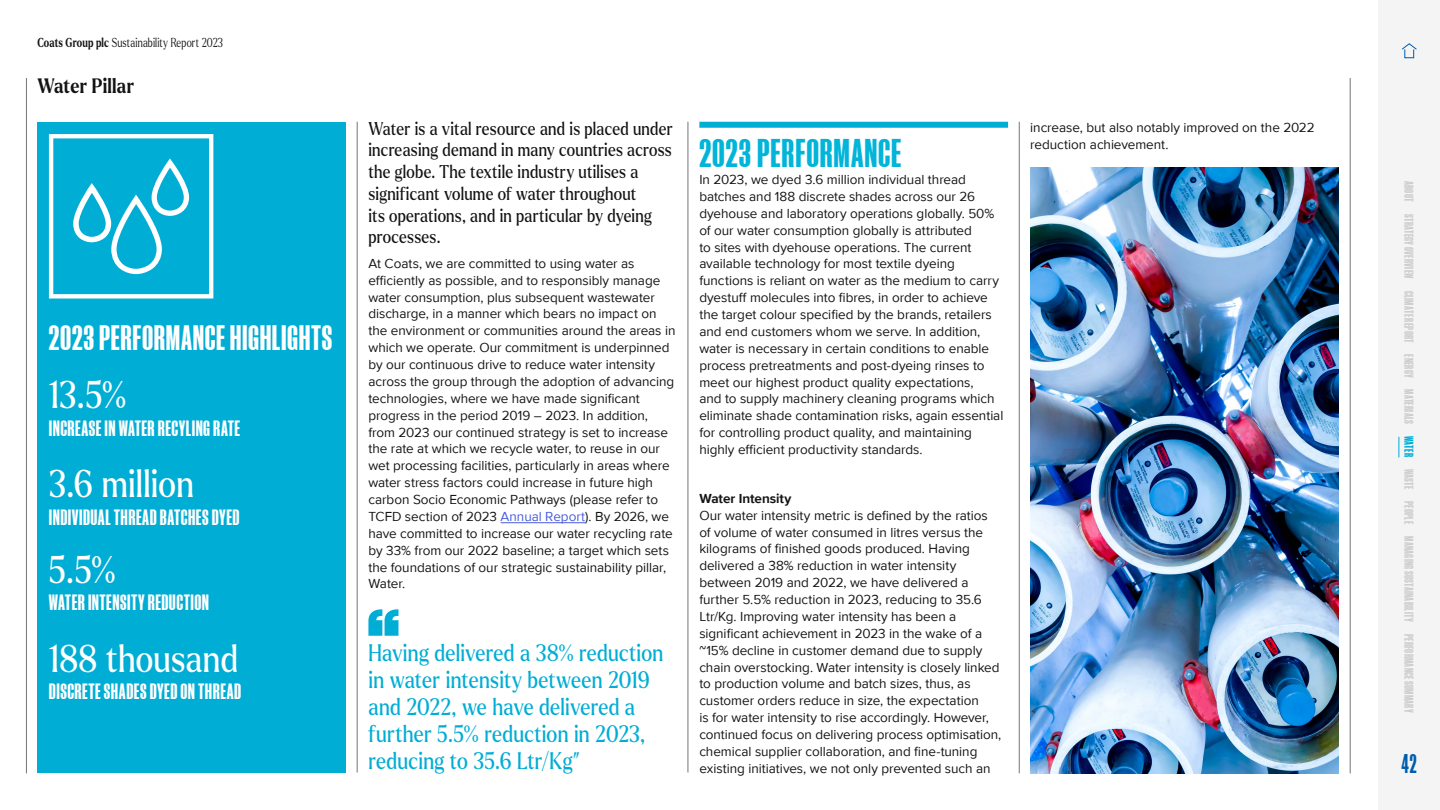
<style>
.page{position:relative;width:1440px;height:810px;background:#fff}
.page>*{position:absolute;margin:0;border:0;box-sizing:border-box;transform-origin:0 0}
.t1{font:700 38.25px "Manuka";letter-spacing:.025em;color:#00b5d9}
.t2{font:37.58px "Larken";letter-spacing:.01em;color:#fff;scale:.85 1}
.t3{font:700 33.75px "Manuka";letter-spacing:.02em;color:#fff}
.t4{font:700 25.88px "Manuka";color:#005dad;scale:.85 1}
.t5{font:23.25px/27px "Larken";letter-spacing:.01em;color:#00add5;scale:.85 1}
.t6{font:700 21.15px "Manuka";letter-spacing:.025em;color:#fff}
.t7{font:700 20.25px "Larken";letter-spacing:.015em;color:#131313;scale:.85 1}
.t8{font:18px/21.8px "Larken";letter-spacing:.015em;color:#131313;scale:.85 1}
.t9{font:13.5px/16.9px "Proxima Nova";letter-spacing:-.005em;color:#131313}
.t10{font:700 13.5px "Proxima Nova";letter-spacing:-.005em;color:#131313}
.t11{font:300 12.67px "Larken";letter-spacing:.015em;color:#131313;scale:.75 1}
.t12{font:700 12.15px "Manuka";letter-spacing:.02em;color:#cdcdcd}
.s1{font-weight:700}
.s2{color:#485cdb}
.s3{color:#00add5}
</style>
<div class="page">
<hr style="left:26px;top:78px;width:1px;height:695px;background:#747578">
<hr style="left:1350px;top:78px;width:1px;height:695px;background:#747578">
<hr style="left:501px;top:522px;width:84px;height:1px;background:#485cdb">
<hr style="left:688px;top:122px;width:1px;height:651px;background:#747578">
<hr style="left:1019px;top:122px;width:1px;height:651px;background:#747578">
<hr style="left:357px;top:122px;width:1px;height:651px;background:#747578">
<svg style="left:368px;top:609px;width:30px;height:27px"></svg>
<div style="left:38px;top:122px;width:308px;height:650px;background:#00add5"></div>
<svg style="left:49px;top:134px;width:164px;height:165px"></svg>
<img style="left:1030px;top:167px;width:309px;height:606px">
<div style="left:699px;top:122px;width:309px;height:6px;background:#00add5"></div>
<div style="left:1378px;top:0;width:62px;height:810px;background:#f4f4f5"></div>
<svg style="left:1399px;top:437px;width:1px;height:20px"></svg>
<div style="left:1404px;top:49px;width:10px;height:9px;border:1px solid #005dad"></div>
<svg style="left:1401px;top:43px;width:16px;height:7px"></svg>
<p class="t11" style="left:38px;top:34px;width:249px"><span class="s1">Coats Group plc</span> Sustainability Report 2023</p>
<h3 class="t7" style="left:38px;top:72px;width:115px">Water Pillar</h3>
<h3 class="t3" style="left:49px;top:320px;width:285px">2023 PERFORMANCE HIGHLIGHTS</h3>
<h2 class="t2" style="left:49px;top:370px;width:92px">13.5%</h2>
<h3 class="t6" style="left:49px;top:417px;width:193px">INCREASE IN WATER RECYLING RATE</h3>
<h2 class="t2" style="left:49px;top:459px;width:172px">3.6 million</h2>
<h3 class="t6" style="left:49px;top:506px;width:192px">INDIVIDUAL THREAD BATCHES DYED</h3>
<h2 class="t2" style="left:49px;top:545px;width:80px">5.5%</h2>
<h3 class="t6" style="left:49px;top:591px;width:162px">WATER INTENSITY REDUCTION</h3>
<h2 class="t2" style="left:49px;top:634px;width:224px">188 thousand</h2>
<h3 class="t6" style="left:49px;top:680px;width:194px">DISCRETE SHADES DYED ON THREAD</h3>
<h3 class="t8" style="left:368px;top:117px;width:359px">Water is a vital resource and is placed under increasing demand in many countries across the globe. The textile industry utilises a significant volume of water throughout<br>its operations, and in particular by dyeing processes.</h3>
<p class="t9" style="left:368px;top:254px;width:309px">At Coats, we are committed to using water as efficiently as possible, and to responsibly manage water consumption, plus subsequent wastewater discharge, in a manner which bears no impact on the environment or communities around the areas in which we operate. Our commitment is underpinned by our continuous drive to reduce water intensity across the group through the adoption of advancing technologies, where we have made significant progress in the period 2019 – 2023. In addition, from 2023 our continued strategy is set to increase the rate at which we recycle water, to reuse in our wet processing facilities, particularly in areas where water stress factors could increase in future high carbon Socio Economic Pathways (please refer to TCFD section of 2023 <span class="s2">Annual Report</span>). By 2026, we have committed to increase our water recycling rate by 33% from our 2022 baseline; a target which sets the foundations of our strategic sustainability pillar, Water.</p>
<h3 class="t5" style="left:368px;top:639px;width:348px">Having delivered a 38% reduction in water intensity between 2019 and 2022, we have delivered a further 5.5% reduction in 2023, reducing to 35.6 Ltr/Kg”</h3>
<h1 class="t1" style="left:699px;top:133px;width:204px">2023 PERFORMANCE</h1>
<p class="t9" style="left:699px;top:170px;width:306px">In 2023, we dyed 3.6 million individual thread batches and 188 discrete shades across our 26 dyehouse and laboratory operations globally. 50% of our water consumption globally is attributed<br>to sites with dyehouse operations. The current available technology for most textile dyeing functions is reliant on water as the medium to carry dyestuff molecules into fibres, in order to achieve the target colour specified by the brands, retailers and end customers whom we serve. In addition, water is necessary in certain conditions to enable process pretreatments and post-dyeing rinses to meet our highest product quality expectations,<br>and to supply machinery cleaning programs which eliminate shade contamination risks, again essential for controlling product quality, and maintaining highly efficient productivity standards.</p>
<p class="t10" style="left:699px;top:488px;width:93px">Water Intensity</p>
<p class="t9" style="left:699px;top:506px;width:304px">Our water intensity metric is defined by the ratios of volume of water consumed in litres versus the kilograms of finished goods produced. Having delivered a 38% reduction in water intensity between 2019 and 2022, we have delivered a further 5.5% reduction in 2023, reducing to 35.6<br>Ltr/Kg. Improving water intensity has been a significant achievement in 2023 in the wake of a ~15% decline in customer demand due to supply chain overstocking. Water intensity is closely linked to production volume and batch sizes, thus, as customer orders reduce in size, the expectation<br>is for water intensity to rise accordingly. However, continued focus on delivering process optimisation, chemical supplier collaboration, and fine-tuning existing initiatives, we not only prevented such an</p>
<p class="t9" style="left:1030px;top:119px;width:286px">increase, but also notably improved on the 2022 reduction achievement.</p>
<p class="t12" style="left:1415px;top:181px;width:22px;rotate:90deg">ABOUT</p>
<p class="t12" style="left:1415px;top:214px;width:131px;rotate:90deg">STRATEGY OVERVIEW CLIMATE REPORT</p>
<p class="t12" style="left:1415px;top:354px;width:25px;rotate:90deg">ENERGY</p>
<p class="t12" style="left:1415px;top:389px;width:36px;rotate:90deg">MATERIALS</p>
<p class="t12" style="left:1415px;top:436px;width:89px;rotate:90deg"><span class="s3">WATER</span> WASTE PEOPLE</p>
<p class="t12" style="left:1415px;top:536px;width:178px;rotate:90deg">MANAGING SUSTAINABILITY PERFORMANCE SUMMARY</p>
<h3 class="t4" style="left:1402px;top:749px;width:19px">42</h3>
</div>
